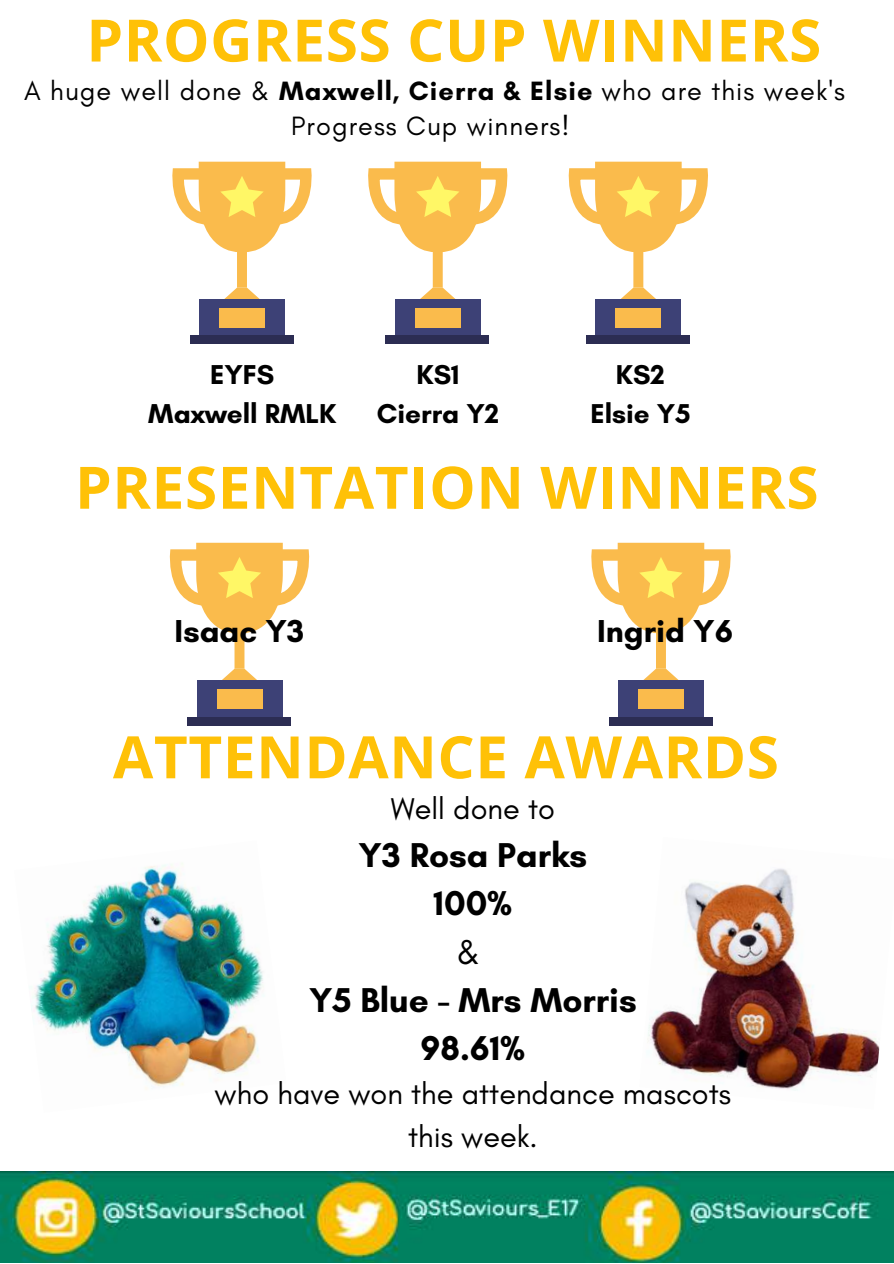
<style>
.page{position:relative;width:894px;height:1264px;background:#fff}
.page>*{position:absolute;margin:0;border:0;box-sizing:border-box;transform-origin:0 0}
.t1{font:700 58.5px "Open Sans";letter-spacing:.01em;color:#ffc107}
.t2{font:700 35.1px/48.3px "Glacial Indifference";color:#000;text-align:center}
.t3{font:35.1px "Glacial Indifference";color:#000}
.t4{font:700 32.25px "Glacial Indifference";color:#000}
.t5{font:30.6px/42.8px "Glacial Indifference";color:#000;text-align:center}
.t6{font:700 27.75px/38.2px "Glacial Indifference";color:#000;text-align:center}
.t7{font:27px/34.8px "Glacial Indifference";letter-spacing:.04em;color:#000;text-align:center}
.s1{font-weight:700}
</style>
<div class="page">
<img style="left:0;top:1171px;width:893px;height:91px">
<div style="left:595px;top:299px;width:85px;height:37px;background:#3d4176"></div>
<div style="left:586px;top:336px;width:103px;height:8px;background:#2c2d53"></div>
<div style="left:615px;top:308px;width:46px;height:19px;background:#fabb4c"></div>
<svg style="left:568px;top:162px;width:140px;height:137px"></svg>
<div style="left:395px;top:299px;width:85px;height:37px;background:#3d4176"></div>
<div style="left:385px;top:336px;width:104px;height:8px;background:#2c2d53"></div>
<div style="left:415px;top:308px;width:45px;height:19px;background:#fabb4c"></div>
<svg style="left:368px;top:162px;width:139px;height:137px"></svg>
<img style="left:31px;top:863px;width:233px;height:227px">
<img style="left:648px;top:868px;width:232px;height:223px">
<div style="left:618px;top:680px;width:85px;height:37px;background:#3d4176"></div>
<div style="left:608px;top:717px;width:104px;height:8px;background:#2c2d53"></div>
<div style="left:638px;top:688px;width:45px;height:20px;background:#fabb4c"></div>
<svg style="left:591px;top:543px;width:139px;height:137px"></svg>
<div style="left:197px;top:680px;width:85px;height:37px;background:#3d4176"></div>
<div style="left:187px;top:717px;width:104px;height:8px;background:#2c2d53"></div>
<div style="left:217px;top:688px;width:45px;height:20px;background:#fabb4c"></div>
<svg style="left:170px;top:543px;width:139px;height:137px"></svg>
<div style="left:199px;top:299px;width:85px;height:37px;background:#3d4176"></div>
<div style="left:190px;top:336px;width:103px;height:8px;background:#2c2d53"></div>
<div style="left:219px;top:308px;width:45px;height:19px;background:#fabb4c"></div>
<svg style="left:172px;top:162px;width:140px;height:137px"></svg>
<h1 class="t1" style="left:86px;top:-1px;width:736px">PROGRESS CUP WINNERS</h1>
<p class="t7" style="left:24px;top:73px;width:822px">A huge well done &amp; <span class="s1">Maxwell, Cierra &amp; Elsie</span> who are this week's<br>Progress Cup winners!</p>
<p class="t6" style="left:148px;top:355px;width:189px">EYFS<br>Maxwell RMLK</p>
<p class="t6" style="left:376px;top:355px;width:124px">KS1<br>Cierra Y2</p>
<p class="t6" style="left:590px;top:355px;width:101px">KS2<br>Elsie Y5</p>
<h1 class="t1" style="left:75px;top:446px;width:744px">PRESENTATION WINNERS</h1>
<p class="t4" style="left:174px;top:611px;width:131px">Isaac Y3</p>
<p class="t4" style="left:597px;top:611px;width:137px">Ingrid Y6</p>
<h1 class="t1" style="left:113px;top:715px;width:667px">ATTENDANCE AWARDS</h1>
<p class="t5" style="left:391px;top:787px;width:165px">Well done to</p>
<p class="t2" style="left:358px;top:830px;width:230px">Y3 Rosa Parks<br>100%</p>
<p class="t3" style="left:456px;top:930px;width:26px">&amp;</p>
<p class="t2" style="left:309px;top:975px;width:329px">Y5 Blue - Mrs Morris<br>98.61%</p>
<p class="t5" style="left:214px;top:1072px;width:518px">who have won the attendance mascots this week.</p>
</div>
